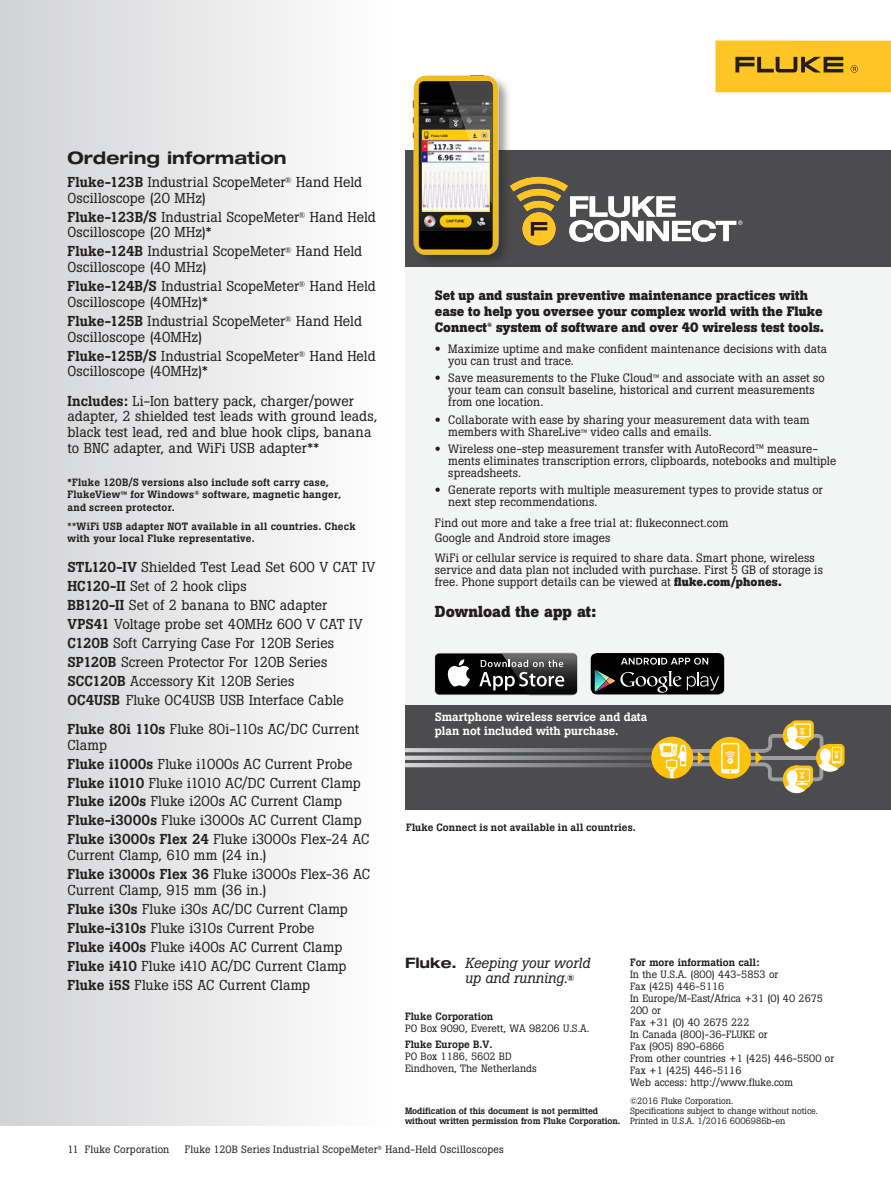
<style>
.page{position:relative;width:891px;height:1188px;background:#fff}
.page>*{position:absolute;margin:0;border:0;box-sizing:border-box;transform-origin:0 0}
.t1{font:700 expanded 17.25px "Helvetica Neue LT Std";letter-spacing:.005em;color:#221e1f}
.t2{font:700 15.75px "Boton Pro";color:#221e1f}
.t3{font:italic 14.4px/14.4px "Boton Pro";color:#221e1f}
.t4{font:14.25px/19px "Boton Pro";letter-spacing:.005em;color:#221e1f}
.t5{font:700 13.5px/16.2px "Boton Pro";letter-spacing:.005em;color:#221e1f}
.t6{font:12px/12px "Boton Pro";letter-spacing:.005em;color:#221e1f}
.t7{font:500 12px/14.4px "Boton Pro";color:#fff}
.t8{font:10.5px/12px "Boton Pro";color:#221e1f}
.t9{font:500 10.5px/12.6px "Boton Pro";letter-spacing:.02em;color:#221e1f}
.t10{font:10.5px "Boton Pro";letter-spacing:.025em;color:#221e1f}
.t11{font:500 10.5px "Boton Pro";color:#221e1f}
.t12{font:10.5px "Boton Pro";letter-spacing:.02em;color:#221e1f}
.t13{font:9px/9.8px "Boton Pro";color:#221e1f}
.t14{font:500 9px/9.8px "Boton Pro";letter-spacing:-.005em;color:#221e1f}
.t15{font:700 3.15px "Helvetica";color:#221e1f}
.s1{font-weight:500}
.s2{font-size:9px}
.s3{font-weight:400}
.s4{font-family:"Helvetica Neue LT Pro";font-weight:100;font-stretch:expanded}
.s5{font-weight:700}
.s6{font-family:"Helvetica Neue LT Std";font-weight:700;font-style:normal;font-stretch:expanded}
.s7{font-weight:500;font-style:normal;font-size:9px}
</style>
<div class="page">
<div style="left:716px;top:40px;width:175px;height:52px;background:#ffc425"></div>
<svg style="left:735px;top:57px;width:108px;height:15px"></svg>
<svg style="left:851px;top:65px;width:7px;height:8px"></svg>
<div style="left:406px;top:151px;width:485px;height:659px;background:#4c4c4e"></div>
<div style="left:406px;top:268px;width:485px;height:437px;background:#f3f4f4"></div>
<img style="left:405px;top:748px;width:248px;height:4px">
<img style="left:405px;top:756px;width:246px;height:4px">
<img style="left:405px;top:763px;width:248px;height:4px">
<div style="left:651px;top:737px;width:42px;height:42px;background:#fec10c;border-radius:50%"></div>
<svg style="left:659px;top:720px;width:186px;height:73px"></svg>
<svg style="left:591px;top:653px;width:133px;height:41px;background:#242625"></svg>
<svg style="left:435px;top:653px;width:142px;height:42px;background:#444"></svg>
<div style="left:523px;top:213px;width:32px;height:32px;background:#ffc425;border:1px solid #ffc425;border-radius:50%"></div>
<svg style="left:512px;top:177px;width:231px;height:65px"></svg>
<div style="left:411px;top:74px;width:101px;height:195px;background:#221e1f;opacity:.45"></div>
<img style="left:412px;top:75px;width:86px;height:180px">
<img style="left:420px;top:102px;width:72px;height:128px">
<svg style="left:420px;top:125px;width:72px;height:86px"></svg>
<div style="left:422px;top:130px;width:67px;height:10px;background:#ffca08"></div>
<div style="left:422px;top:130px;width:68px;height:10px;border:1px solid #f7c825"></div>
<svg style="left:421px;top:102px;width:20px;height:4px"></svg>
<svg style="left:425px;top:132px;width:3px;height:7px"></svg>
<img style="left:423px;top:141px;width:66px;height:69px">
<svg style="left:449px;top:82px;width:43px;height:123px;background:#a8a296"></svg>
<p class="t1" style="left:68px;top:152px;width:221px">Ordering information</p>
<p class="t4" style="left:67px;top:175px;width:296px;line-height:15.8px"><span class="s1">Fluke-123B</span> Industrial ScopeMeter<sup>®</sup> Hand Held<br>Oscilloscope (20 MHz)</p>
<p class="t4" style="left:67px;top:210px;width:310px;line-height:15.8px"><span class="s1">Fluke-123B/S</span> Industrial ScopeMeter<sup>®</sup> Hand Held<br>Oscilloscope (20 MHz)*</p>
<p class="t4" style="left:68px;top:244px;width:296px;line-height:15.8px"><span class="s1">Fluke-124B</span> Industrial ScopeMeter<sup>®</sup> Hand Held<br>Oscilloscope (40 MHz)</p>
<p class="t4" style="left:68px;top:279px;width:310px;line-height:15.8px"><span class="s1">Fluke-124B/S</span> Industrial ScopeMeter<sup>®</sup> Hand Held<br>Oscilloscope (40MHz)*</p>
<p class="t4" style="left:68px;top:314px;width:296px;line-height:15.8px"><span class="s1">Fluke-125B</span> Industrial ScopeMeter<sup>®</sup> Hand Held<br>Oscilloscope (40MHz)</p>
<p class="t4" style="left:68px;top:349px;width:310px;line-height:15.8px"><span class="s1">Fluke-125B/S</span> Industrial ScopeMeter<sup>®</sup> Hand Held<br>Oscilloscope (40MHz)*</p>
<p class="t4" style="left:68px;top:394px;width:311px;line-height:15.8px"><span class="s1">Includes:</span> Li-Ion battery pack, charger/power adapter, 2 shielded test leads with ground leads, black test lead, red and blue hook clips, banana to BNC adapter, and WiFi USB adapter**</p>
<p class="t9" style="left:68px;top:476px;width:275px">*Fluke 120B/S versions also include soft carry case,<br>FlukeView<span class="s2">™</span> for Windows<sup>®</sup> software, magnetic hanger, and screen protector.</p>
<p class="t9" style="left:68px;top:520px;width:290px"><span class="s3">**</span>WiFi USB adapter NOT available in all countries. Check with your local Fluke representative.</p>
<p class="t4" style="left:68px;top:558px;width:309px"><span class="s1">STL120-IV</span> Shielded Test Lead Set 600 V CAT IV <span class="s1">HC120-II</span> Set of 2 hook clips<br><span class="s1">BB120-II</span> Set of 2 banana to BNC adapter<br><span class="s1">VPS41</span> Voltage probe set 40MHz 600 V CAT IV <span class="s1">C120B</span> Soft Carrying Case For 120B Series <span class="s1">SP120B</span> Screen Protector For 120B Series <span class="s1">SCC120B</span> Accessory Kit 120B Series<br><span class="s1">OC4USB</span> Fluke OC4USB USB Interface Cable</p>
<p class="t4" style="left:68px;top:722px;width:293px;line-height:15.8px"><span class="s1">Fluke 80i 110s</span> Fluke 80i-110s AC/DC Current<br>Clamp</p>
<p class="t4" style="left:68px;top:755px;width:304px"><span class="s1">Fluke i1000s</span> Fluke i1000s AC Current Probe <span class="s1">Fluke i1010</span> Fluke i1010 AC/DC Current Clamp <span class="s1">Fluke i200s</span> Fluke i200s AC Current Clamp <span class="s1">Fluke-i3000s</span> Fluke i3000s AC Current Clamp <span class="s1">Fluke i3000s Flex 24</span> Fluke i3000s Flex-24 AC</p>
<p class="t4" style="left:68px;top:846px;width:304px">Current Clamp, 610 mm (24 in.)<br><span class="s1">Fluke i3000s Flex 36</span> Fluke i3000s Flex-36 AC</p>
<p class="t4" style="left:68px;top:881px;width:282px">Current Clamp, 915 mm (36 in.)<br><span class="s1">Fluke i30s</span> Fluke i30s AC/DC Current Clamp <span class="s1">Fluke-i310s</span> Fluke i310s Current Probe <span class="s1">Fluke i400s</span> Fluke i400s AC Current Clamp <span class="s1">Fluke i410</span> Fluke i410 AC/DC Current Clamp <span class="s1">Fluke i5S</span> Fluke i5S AC Current Clamp</p>
<p class="t15" style="left:431px;top:134px;width:18px">Fluke 125B</p>
<p class="t5" style="left:435px;top:287px;width:391px">Set up and sustain preventive maintenance practices with ease to help you oversee your complex world with the Fluke<br>Connect<sup>®</sup> system of software and over 40 wireless test tools.</p>
<p class="t6" style="left:448px;top:343px;width:380px;text-indent:-14px"><span class="s4">•</span> Maximize uptime and make confident maintenance decisions with data you can trust and trace.</p>
<p class="t6" style="left:448px;top:373px;width:378px;text-indent:-14px"><span class="s4">•</span> Save measurements to the Fluke Cloud<span class="s2">™</span> and associate with an asset so your team can consult baseline, historical and current measurements from one location.</p>
<p class="t6" style="left:448px;top:414px;width:363px;text-indent:-13px"><span class="s4">•</span> Collaborate with ease by sharing your measurement data with team members with ShareLive<span class="s2">™</span> video calls and emails.</p>
<p class="t6" style="left:448px;top:444px;width:390px;text-indent:-13px"><span class="s4">•</span> Wireless one-step measurement transfer with AutoRecord™ measure&shy;ments eliminates transcription errors, clipboards, notebooks and multiple spreadsheets.</p>
<p class="t6" style="left:448px;top:485px;width:376px;text-indent:-13px"><span class="s4">•</span> Generate reports with multiple measurement types to provide status or next step recommendations.</p>
<p class="t6" style="left:435px;top:517px;width:295px;line-height:14.1px">Find out more and take a free trial at: flukeconnect.com<br>Google and Android store images</p>
<p class="t6" style="left:435px;top:553px;width:390px">WiFi or cellular service is required to share data. Smart phone, wireless service and data plan not included with purchase. First 5 GB of storage is free. Phone support details can be viewed at <span class="s5">fluke.com/phones.</span></p>
<p class="t2" style="left:435px;top:604px;width:163px">Download the app at:</p>
<p class="t7" style="left:435px;top:710px;width:214px">Smartphone wireless service and data plan not included with purchase.</p>
<p class="t9" style="left:406px;top:822px;width:231px">Fluke Connect is not available in all countries.</p>
<p class="t3" style="left:465px;top:958px;width:127px;text-indent:-60px"><span class="s6">Fluke.</span> Keeping your world up and running.<span class="s7">®</span></p>
<p class="t11" style="left:405px;top:1011px;width:90px">Fluke Corporation</p>
<p class="t8" style="left:405px;top:1023px;width:186px">PO Box 9090, Everett, WA 98206 U.S.A.</p>
<p class="t11" style="left:405px;top:1040px;width:89px">Fluke Europe B.V.</p>
<p class="t8" style="left:405px;top:1051px;width:133px">PO Box 1186, 5602 BD<br>Eindhoven, The Netherlands</p>
<p class="t14" style="left:405px;top:1107px;width:217px">Modification of this document is not permitted without written permission from Fluke Corporation.</p>
<p class="t11" style="left:630px;top:957px;width:131px">For more information call:</p>
<p class="t8" style="left:630px;top:969px;width:206px">In the U.S.A. (800) 443-5853 or<br>Fax (425) 446-5116<br>In Europe/M-East/Africa +31 (0) 40 2675<br>200 or<br>Fax +31 (0) 40 2675 222<br>In Canada (800)-36-FLUKE or<br>Fax (905) 890-6866<br>From other countries +1 (425) 446-5500 or<br>Fax +1 (425) 446-5116<br>Web access: http://www.fluke.com</p>
<p class="t13" style="left:630px;top:1097px;width:190px">©2016 Fluke Corporation.<br>Specifications subject to change without notice.<br>Printed in U.S.A. 1/2016 6006986b-en</p>
<p class="t12" style="left:68px;top:1144px;width:103px">11 Fluke Corporation</p>
<p class="t10" style="left:185px;top:1144px;width:321px">Fluke 120B Series Industrial ScopeMeter<sup>®</sup> Hand-Held Oscilloscopes</p>
</div>
